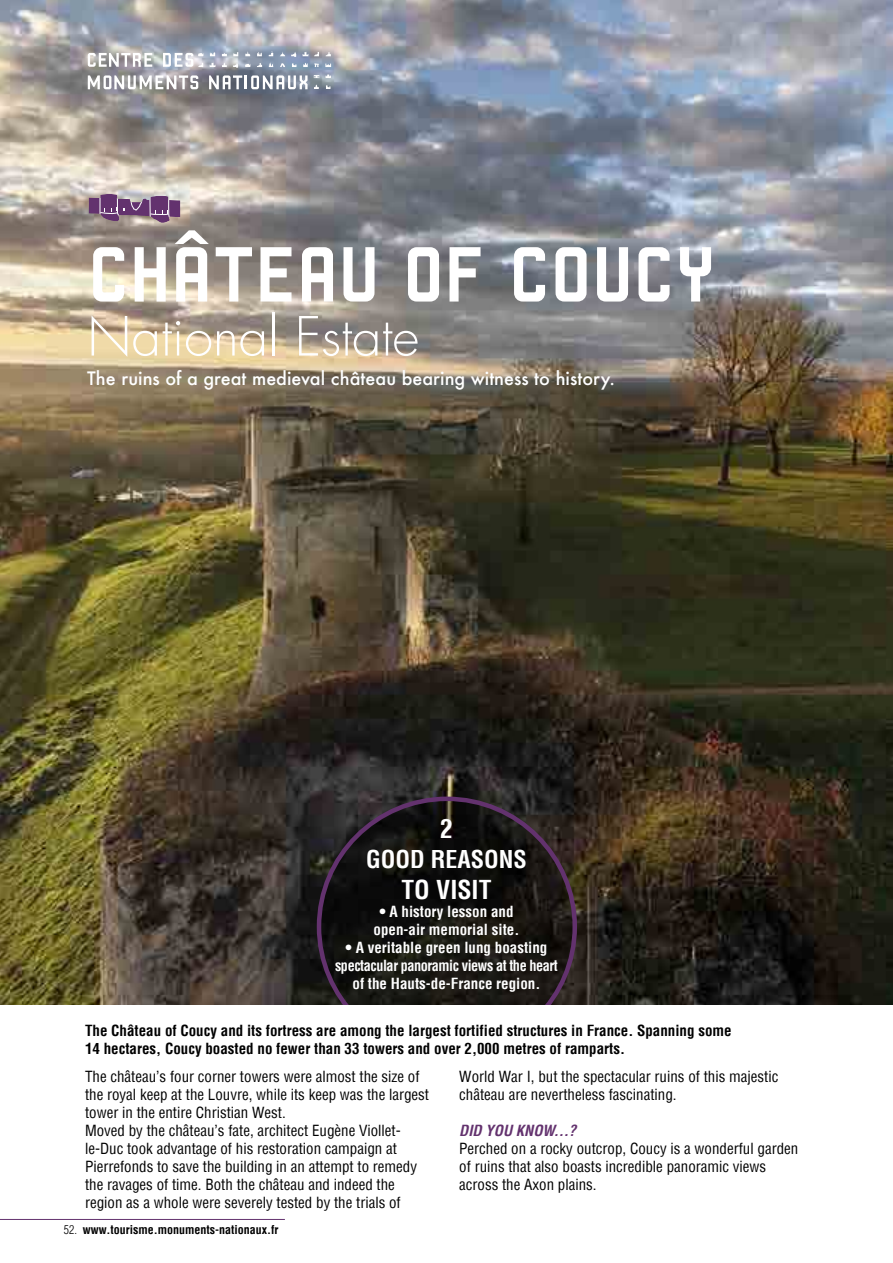
<style>
.page{position:relative;width:893px;height:1263px;background:#fff}
.page>*{position:absolute;margin:0;border:0;box-sizing:border-box;transform-origin:0 0}
.t1{font:82.5px "Robust CMN";letter-spacing:-.015em;color:#fff}
.t2{font:300 52.5px "Futura";color:#fff}
.t3{font:700 condensed 25.5px "Helvetica";color:#fff}
.t4{font:700 condensed 24px "Helvetica";color:#fff}
.t5{font:500 18px "Futura";color:#fff}
.t6{font:condensed 15px/18px "Helvetica";color:#000}
.t7{font:700 condensed 15px/18px "Helvetica";color:#000}
.t8{font:700 condensed 15px/18px "Helvetica";color:#fff;text-align:center}
.t9{font:italic 700 condensed 15px "Helvetica";color:#63326e}
.t10{font:700 condensed 12px "Helvetica";color:#000}
.s1{font-weight:300}
</style>
<div class="page">
<img style="left:0;top:0;width:893px;height:1005px">
<svg style="left:319px;top:799px;width:256px;height:255px;fill:#13120f"></svg>
<svg style="left:314px;top:52px;width:5px;height:4px"></svg>
<svg style="left:269px;top:51px;width:4px;height:5px"></svg>
<svg style="left:292px;top:63px;width:4px;height:4px"></svg>
<svg style="left:280px;top:63px;width:5px;height:4px"></svg>
<svg style="left:257px;top:63px;width:5px;height:4px"></svg>
<svg style="left:303px;top:51px;width:5px;height:5px"></svg>
<svg style="left:326px;top:52px;width:5px;height:4px"></svg>
<svg style="left:326px;top:85px;width:4px;height:4px"></svg>
<svg style="left:325px;top:74px;width:6px;height:4px"></svg>
<svg style="left:314px;top:75px;width:5px;height:3px"></svg>
<svg style="left:210px;top:52px;width:5px;height:4px"></svg>
<svg style="left:222px;top:62px;width:5px;height:5px"></svg>
<svg style="left:257px;top:52px;width:5px;height:4px"></svg>
<svg style="left:245px;top:51px;width:5px;height:5px"></svg>
<svg style="left:245px;top:63px;width:5px;height:4px"></svg>
<svg style="left:233px;top:52px;width:5px;height:4px"></svg>
<svg style="left:303px;top:62px;width:5px;height:5px"></svg>
<svg style="left:280px;top:51px;width:5px;height:5px"></svg>
<svg style="left:233px;top:62px;width:5px;height:6px"></svg>
<svg style="left:325px;top:64px;width:6px;height:3px"></svg>
<svg style="left:269px;top:62px;width:4px;height:5px"></svg>
<svg style="left:314px;top:84px;width:5px;height:5px"></svg>
<svg style="left:210px;top:62px;width:5px;height:5px"></svg>
<svg style="left:291px;top:51px;width:5px;height:6px"></svg>
<svg style="left:314px;top:63px;width:5px;height:4px"></svg>
<svg style="left:222px;top:53px;width:5px;height:3px"></svg>
<svg style="left:163px;top:52px;width:40px;height:15px"></svg>
<svg style="left:88px;top:53px;width:64px;height:14px"></svg>
<svg style="left:209px;top:75px;width:99px;height:14px"></svg>
<svg style="left:88px;top:75px;width:110px;height:14px"></svg>
<div style="left:0;top:1005px;width:893px;height:187px;background:#fff"></div>
<hr style="left:0;top:1219px;width:285px;height:1px;background:#63326e">
<svg style="left:89px;top:194px;width:91px;height:29px"></svg>
<h1 class="t1" style="left:87px;top:229px;width:631px">CHÂTEAU OF COUCY</h1>
<h2 class="t2" style="left:87px;top:305px;width:333px">National Estate</h2>
<p class="t5" style="left:87px;top:366px;width:529px">The ruins of a great medieval château bearing witness to history.</p>
<h3 class="t3" style="left:440px;top:812px;width:14px">2</h3>
<h3 class="t4" style="left:366px;top:844px;width:162px">GOOD REASONS</h3>
<h3 class="t3" style="left:401px;top:874px;width:91px">TO VISIT</h3>
<p class="t8" style="left:374px;top:902px;width:147px">• A history lesson and open-air memorial site.</p>
<p class="t8" style="left:335px;top:938px;width:224px">• A veritable green lung boasting spectacular panoramic views at the heart of the Hauts-de-France region.</p>
<p class="t7" style="left:85px;top:1021px;width:648px">The Château of Coucy and its fortress are among the largest fortified structures in France. Spanning some<br>14 hectares, Coucy boasted no fewer than 33 towers and over 2,000 metres of ramparts.</p>
<p class="t6" style="left:85px;top:1067px;width:346px">The château’s four corner towers were almost the size of the royal keep at the Louvre, while its keep was the largest tower in the entire Christian West.<br>Moved by the château’s fate, architect Eugène Viollet&shy;le-Duc took advantage of his restoration campaign at Pierrefonds to save the building in an attempt to remedy the ravages of time. Both the château and indeed the region as a whole were severely tested by the trials of</p>
<p class="t6" style="left:459px;top:1067px;width:321px">World War I, but the spectacular ruins of this majestic château are nevertheless fascinating.</p>
<p class="t9" style="left:459px;top:1121px;width:119px">DID YOU KNOW...?</p>
<p class="t6" style="left:459px;top:1139px;width:341px">Perched on a rocky outcrop, Coucy is a wonderful garden of ruins that also boasts incredible panoramic views across the Axon plains.</p>
<p class="t10" style="left:64px;top:1221px;width:216px"><span class="s1">52.</span> www.tourisme.monuments-nationaux.fr</p>
</div>
